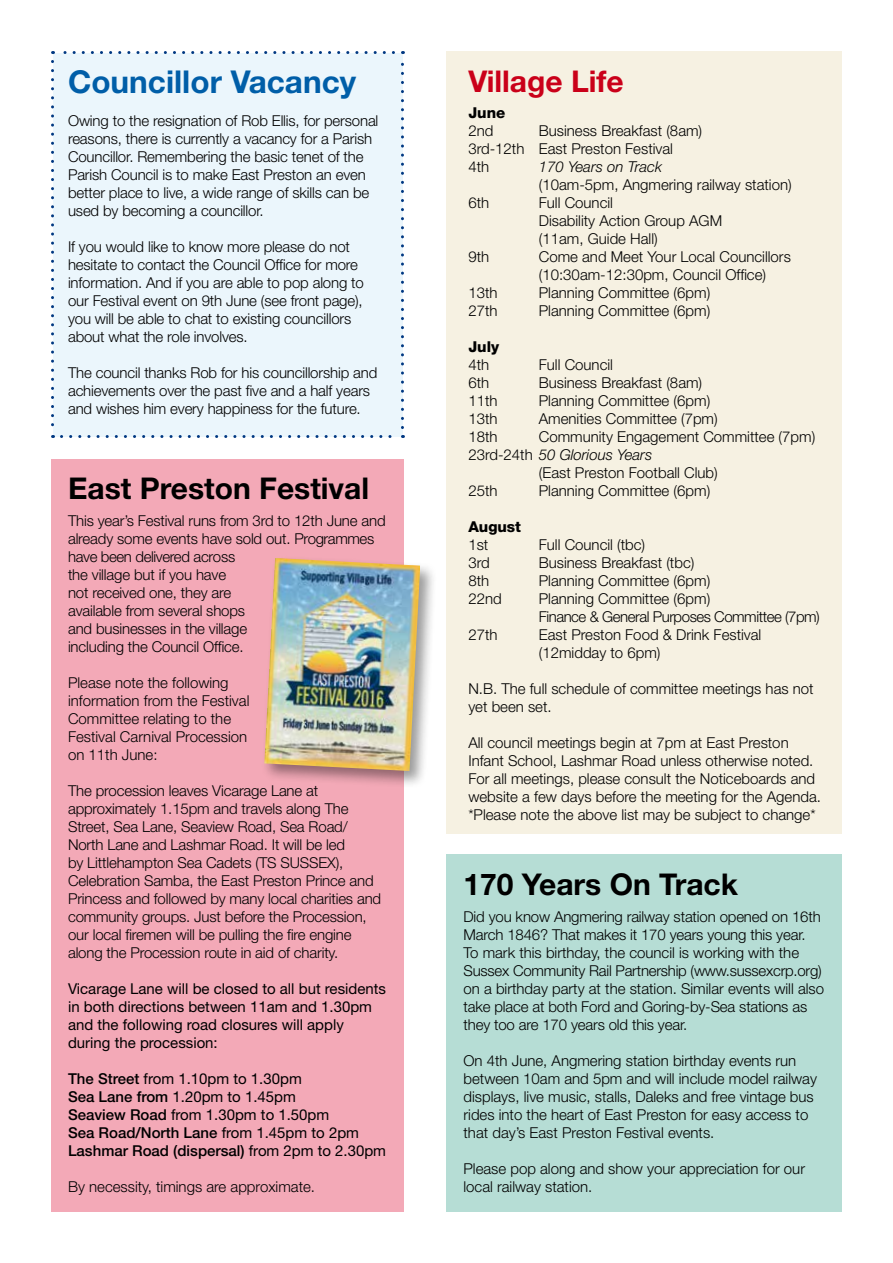
<style>
.page{position:relative;width:893px;height:1263px;background:#fff}
.page>*{position:absolute;margin:0;border:0;box-sizing:border-box;transform-origin:0 0}
.t1{font:700 31.5px "Helvetica Neue";color:#005ea8}
.t2{font:700 30px "Helvetica Neue";color:#000}
.t3{font:700 30px "Helvetica Neue";color:#ca0019}
.t4{font:300 15px/18px "Helvetica Neue";letter-spacing:-.01em;color:#000}
.t5{font:15px/18px "Helvetica Neue";color:#000}
.t6{font:300 15px/18px "Helvetica Neue";letter-spacing:-.03em;color:#000}
.t7{font:italic 300 15px "Helvetica Neue";color:#000}
.t8{font:800 15px "Helvetica Neue";color:#000}
.s1{font-weight:500}
.s2{font-style:normal}
</style>
<div class="page">
<div style="left:446px;top:855px;width:396px;height:357px;background:#b6ddd5"></div>
<div style="left:51px;top:459px;width:353px;height:753px;background:#f3a9b7"></div>
<div style="left:53px;top:53px;width:349px;height:383px;background:#ebf6fc"></div>
<svg style="left:51px;top:61px;width:3px;height:377px"></svg>
<svg style="left:61px;top:435px;width:342px;height:3px"></svg>
<svg style="left:401px;top:51px;width:3px;height:377px"></svg>
<svg style="left:53px;top:51px;width:340px;height:3px"></svg>
<div style="left:446px;top:51px;width:396px;height:782px;background:#f6f1e2"></div>
<div style="left:261px;top:555px;width:176px;height:233px;background:#000;opacity:.4"></div>
<img style="left:264px;top:558px;width:156px;height:213px">
<h1 class="t1" style="left:68px;top:62px;width:290px">Councillor Vacancy</h1>
<p class="t4" style="left:68px;top:111px;width:312px">Owing to the resignation of Rob Ellis, for personal reasons, there is currently a vacancy for a Parish Councillor. Remembering the basic tenet of the Parish Council is to make East Preston an even better place to live, a wide range of skills can be used by becoming a councillor.</p>
<p class="t4" style="left:68px;top:237px;width:297px">If you would like to know more please do not hesitate to contact the Council Office for more information. And if you are able to pop along to our Festival event on 9th June (see front page), you will be able to chat to existing councillors about what the role involves.</p>
<p class="t4" style="left:68px;top:363px;width:311px">The council thanks Rob for his councillorship and achievements over the past five and a half years and wishes him every happiness for the future.</p>
<h2 class="t2" style="left:68px;top:470px;width:303px">East Preston Festival</h2>
<p class="t4" style="left:68px;top:512px;width:319px">This year’s Festival runs from 3rd to 12th June and already some events have sold out. Programmes have been delivered across<br>the village but if you have<br>not received one, they are<br>available from several shops<br>and businesses in the village<br>including the Council Office.</p>
<p class="t4" style="left:68px;top:674px;width:183px">Please note the following information from the Festival<br>Committee relating to the<br>Festival Carnival Procession on 11th June:</p>
<p class="t4" style="left:68px;top:782px;width:315px">The procession leaves Vicarage Lane at approximately 1.15pm and travels along The Street, Sea Lane, Seaview Road, Sea Road/ North Lane and Lashmar Road. It will be led<br>by Littlehampton Sea Cadets (TS SUSSEX), Celebration Samba, the East Preston Prince and Princess and followed by many local charities and community groups. Just before the Procession, our local firemen will be pulling the fire engine along the Procession route in aid of charity.</p>
<p class="t5" style="left:68px;top:980px;width:319px">Vicarage Lane will be closed to all but residents in both directions between 11am and 1.30pm and the following road closures will apply during the procession:</p>
<p class="t5" style="left:68px;top:1070px;width:319px"><span class="s1">The Street</span> from 1.10pm to 1.30pm<br><span class="s1">Sea Lane from</span> 1.20pm to 1.45pm<br><span class="s1">Seaview Road</span> from 1.30pm to 1.50pm<br><span class="s1">Sea Road/North Lane</span> from 1.45pm to 2pm <span class="s1">Lashmar Road (dispersal)</span> from 2pm to 2.30pm</p>
<p class="t4" style="left:68px;top:1178px;width:249px">By necessity, timings are approximate.</p>
<h2 class="t3" style="left:468px;top:62px;width:157px">Village Life</h2>
<p class="t8" style="left:468px;top:104px;width:38px">June</p>
<p class="t4" style="left:468px;top:121px;width:27px">2nd</p>
<p class="t4" style="left:468px;top:121px;width:235px;text-indent:70px">Business Breakfast (8am)<br>3rd-12th East Preston Festival<br>4th</p>
<p class="t7" style="left:539px;top:158px;width:125px">170 Years on Track</p>
<p class="t4" style="left:539px;top:175px;width:254px">(10am-5pm, Angmering railway station)</p>
<p class="t4" style="left:468px;top:193px;width:22px">6th</p>
<p class="t4" style="left:539px;top:193px;width:185px">Full Council<br>Disability Action Group AGM (11am, Guide Hall)</p>
<p class="t4" style="left:468px;top:247px;width:22px">9th</p>
<p class="t4" style="left:539px;top:247px;width:254px">Come and Meet Your Local Councillors (10:30am-12:30pm, Council Office)</p>
<p class="t4" style="left:468px;top:283px;width:31px">13th</p>
<p class="t4" style="left:539px;top:283px;width:173px">Planning Committee (6pm)</p>
<p class="t4" style="left:468px;top:301px;width:31px">27th</p>
<p class="t4" style="left:539px;top:301px;width:173px">Planning Committee (6pm)</p>
<p class="t8" style="left:468px;top:338px;width:32px">July</p>
<p class="t4" style="left:468px;top:355px;width:22px">4th</p>
<p class="t4" style="left:539px;top:355px;width:76px">Full Council</p>
<p class="t4" style="left:468px;top:373px;width:22px">6th</p>
<p class="t4" style="left:539px;top:373px;width:165px">Business Breakfast (8am)</p>
<p class="t4" style="left:468px;top:391px;width:31px">11th</p>
<p class="t4" style="left:539px;top:391px;width:173px">Planning Committee (6pm)</p>
<p class="t4" style="left:468px;top:409px;width:31px">13th</p>
<p class="t4" style="left:539px;top:409px;width:180px">Amenities Committee (7pm)</p>
<p class="t4" style="left:468px;top:427px;width:31px">18th</p>
<p class="t4" style="left:539px;top:427px;width:278px">Community Engagement Committee (7pm)</p>
<p class="t7" style="left:468px;top:446px;width:185px"><span class="s2">23rd-24th</span> 50 Glorious Years</p>
<p class="t4" style="left:539px;top:463px;width:180px">(East Preston Football Club)</p>
<p class="t4" style="left:468px;top:481px;width:31px">25th</p>
<p class="t4" style="left:539px;top:481px;width:173px">Planning Committee (6pm)</p>
<p class="t8" style="left:468px;top:518px;width:54px">August</p>
<p class="t4" style="left:468px;top:535px;width:21px">1st</p>
<p class="t4" style="left:539px;top:535px;width:108px">Full Council (tbc)</p>
<p class="t4" style="left:468px;top:553px;width:23px">3rd</p>
<p class="t4" style="left:539px;top:553px;width:157px">Business Breakfast (tbc)</p>
<p class="t4" style="left:468px;top:571px;width:22px">8th</p>
<p class="t4" style="left:539px;top:571px;width:173px">Planning Committee (6pm)</p>
<p class="t4" style="left:468px;top:589px;width:35px">22nd</p>
<p class="t6" style="left:539px;top:589px;width:283px">Planning Committee (6pm)<br>Finance &amp; General Purposes Committee (7pm)</p>
<p class="t4" style="left:468px;top:625px;width:31px">27th</p>
<p class="t4" style="left:539px;top:625px;width:224px">East Preston Food &amp; Drink Festival (12midday to 6pm)</p>
<p class="t4" style="left:468px;top:679px;width:347px">N.B. The full schedule of committee meetings has not yet been set.</p>
<p class="t4" style="left:468px;top:733px;width:354px">All council meetings begin at 7pm at East Preston Infant School, Lashmar Road unless otherwise noted.<br>For all meetings, please consult the Noticeboards and website a few days before the meeting for the Agenda. *Please note the above list may be subject to change*</p>
<h2 class="t2" style="left:463px;top:866px;width:276px">170 Years On Track</h2>
<p class="t4" style="left:463px;top:907px;width:362px">Did you know Angmering railway station opened on 16th March 1846? That makes it 170 years young this year.<br>To mark this birthday, the council is working with the Sussex Community Rail Partnership (www.sussexcrp.org) on a birthday party at the station. Similar events will also take place at both Ford and Goring-by-Sea stations as they too are 170 years old this year.</p>
<p class="t4" style="left:463px;top:1051px;width:355px">On 4th June, Angmering station birthday events run between 10am and 5pm and will include model railway displays, live music, stalls, Daleks and free vintage bus rides into the heart of East Preston for easy access to that day’s East Preston Festival events.</p>
<p class="t4" style="left:463px;top:1159px;width:343px">Please pop along and show your appreciation for our local railway station.</p>
</div>
